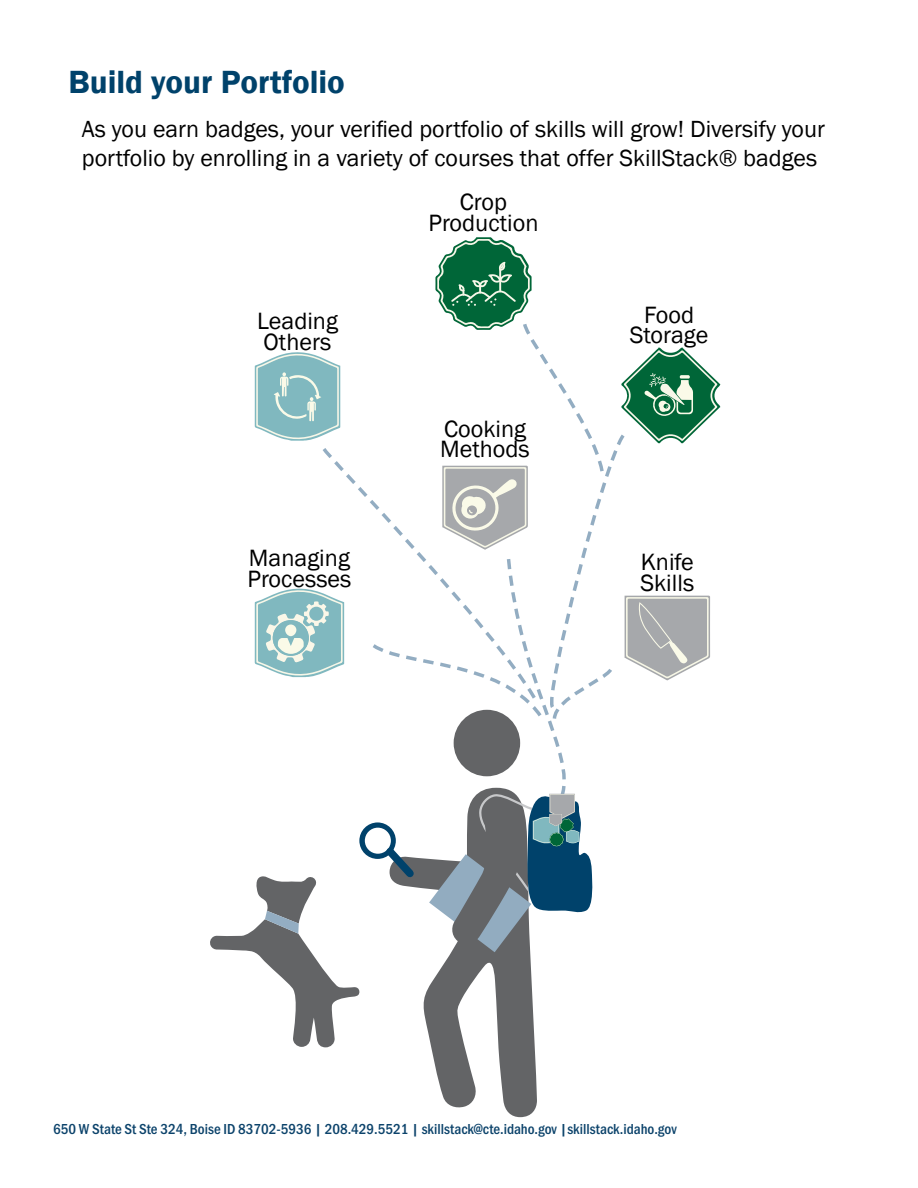
<style>
.page{position:relative;width:918px;height:1188px;background:#fff}
.page>*{position:absolute;margin:0;border:0;box-sizing:border-box;transform-origin:0 0}
.t1{font:600 33px "Franklin Gothic";color:#00426b}
.t2{font:24.3px/20.9px "Franklin Gothic";color:#000}
.t3{font:24px/28.8px "Franklin Gothic";color:#000}
.t4{font:500 15px "Franklin Gothic URW Cond";color:#0c436b}
</style>
<div class="page">
<svg style="left:210px;top:237px;width:510px;height:880px"></svg>
<h1 class="t1" style="left:68px;top:62px;width:278px">Build your Portfolio</h1>
<p class="t3" style="left:82px;top:115px;width:745px">As you earn badges, your verified portfolio of skills will grow! Diversify your portfolio by enrolling in a variety of courses that offer SkillStack® badges</p>
<p class="t2" style="left:257px;top:311px;width:83px">Leading<br>Others</p>
<p class="t2" style="left:247px;top:548px;width:106px">Managing<br>Processes</p>
<p class="t2" style="left:429px;top:192px;width:111px;text-align:center">Crop<br>Production</p>
<p class="t2" style="left:440px;top:419px;width:91px">Cooking<br>Methods</p>
<p class="t2" style="left:630px;top:305px;width:80px;text-align:center">Food<br>Storage</p>
<p class="t2" style="left:640px;top:552px;width:55px">Knife<br>Skills</p>
<p class="t4" style="left:53px;top:1118px;width:625px">650 W State St Ste 324, Boise ID 83702-5936 | 208.429.5521 | skillstack@cte.idaho.gov |skillstack.idaho.gov</p>
</div>
